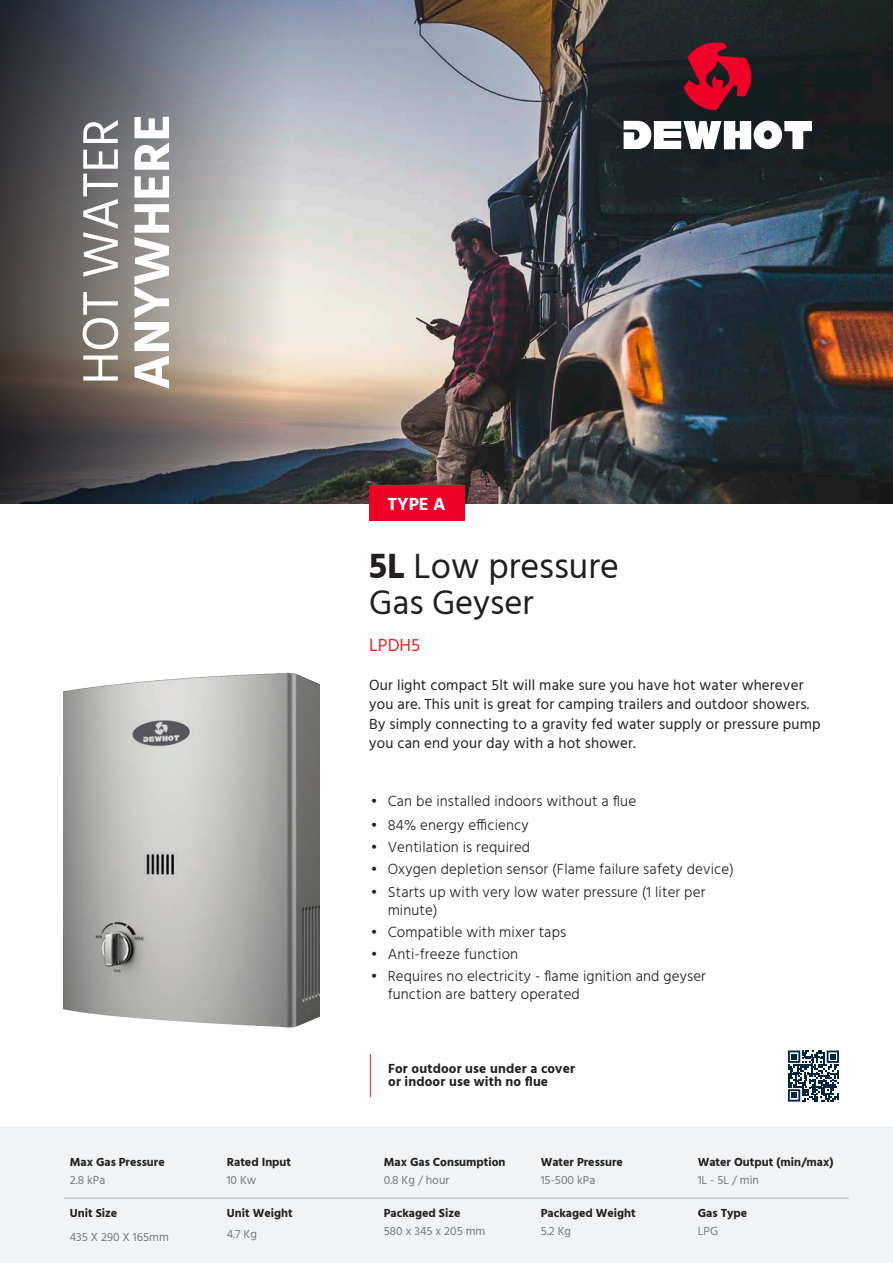
<style>
.page{position:relative;width:893px;height:1263px;background:#fff}
.page>*{position:absolute;margin:0;border:0;box-sizing:border-box;transform-origin:0 0}
.t1{font:51.15px "Hind";color:#fff}
.t2{font:700 51.15px "Hind";color:#fff}
.new_header{font:36px "Hind";color:#231f20}
.new_header-2{font:34.5px "Hind";color:#231f20}
.new_header-3{font:700 18px "Hind";color:#fff}
.new_header-4{font:18px "Hind";color:#ee1d23}
.t3{font:300 15px/18px "Hind";letter-spacing:.01em;color:#231f20}
.t4{font:15px/19.5px "Hind";letter-spacing:.01em;color:#231f20}
.Paragraph_Style_1{font:700 13.5px/13.5px "Hind";letter-spacing:.01em;color:#231f20}
.Table_header_new{font:700 12px "Hind";color:#231f20}
.Table_body_new{font:12px/24px "Hind";color:#76787b}
.s1{font-weight:700;color:#231f20}
.s2{font-style:inherit}
.s3{font-weight:700}
</style>
<div class="page">
<div style="left:0;top:1127px;width:893px;height:136px;background:#f2f3f4"></div>
<img style="left:680px;top:0;width:213px;height:503px">
<img style="left:0;top:0;width:680px;height:503px">
<svg style="left:683px;top:42px;width:69px;height:68px;background:#8f0e25"></svg>
<svg style="left:624px;top:121px;width:188px;height:28px"></svg>
<div style="left:369px;top:486px;width:96px;height:35px;background:#ef0027"></div>
<img style="left:64px;top:673px;width:256px;height:355px">
<svg style="left:788px;top:1050px;width:51px;height:51px"></svg>
<hr style="left:64px;top:1198px;width:157px;height:1px;background:#b5b6b9">
<hr style="left:221px;top:1198px;width:157px;height:1px;background:#b5b6b9">
<hr style="left:378px;top:1198px;width:157px;height:1px;background:#b5b6b9">
<hr style="left:535px;top:1198px;width:157px;height:1px;background:#b5b6b9">
<hr style="left:692px;top:1198px;width:157px;height:1px;background:#b5b6b9">
<hr style="left:370px;top:1054px;width:1px;height:43px;background:#ee1d23">
<p class="t1" style="left:67px;top:384px;width:267px;rotate:-90deg">HOT WATER</p>
<p class="t2" style="left:121px;top:390px;width:277px;rotate:-90deg">ANYWHERE</p>
<p class="Table_header_new" style="left:70px;top:1155px;width:96px">Max Gas Pressure</p>
<p class="Table_body_new" style="left:70px;top:1168px;width:37px">2.8 kPa</p>
<p class="Table_header_new" style="left:227px;top:1155px;width:66px">Rated Input</p>
<p class="Table_body_new" style="left:227px;top:1168px;width:31px">10 Kw</p>
<p class="Table_body_new" style="left:70px;top:1201px;width:101px"><span class="s1">Unit Size<br></span>435 X 290 X 16<span class="s2">5mm</span></p>
<p class="Table_header_new" style="left:227px;top:1205px;width:67px">Unit Weight</p>
<p class="Table_body_new" style="left:227px;top:1222px;width:32px">4.7 Kg</p>
<p class="new_header-3" style="left:387px;top:493px;width:60px">TYPE A</p>
<p class="new_header" style="left:369px;top:542px;width:251px"><span class="s3">5L</span> Low pressure</p>
<p class="new_header-2" style="left:369px;top:579px;width:166px">Gas Geyser</p>
<p class="new_header-4" style="left:369px;top:632px;width:53px">LPDH5</p>
<p class="t4" style="left:369px;top:676px;width:453px">Our light compact 5lt will make sure you have hot water wherever you are. This unit is great for camping trailers and outdoor showers.<br>By simply connecting to a gravity fed water supply or pressure pump you can end your day with a hot shower.</p>
<p class="t3" style="left:371px;top:793px;width:267px">• Can be installed indoors without a flue</p>
<p class="t3" style="left:371px;top:817px;width:159px">• 84% energy efficiency</p>
<p class="t3" style="left:371px;top:839px;width:161px">• Ventilation is required</p>
<p class="t3" style="left:371px;top:861px;width:365px">• Oxygen depletion sensor (Flame failure safety device)</p>
<p class="t3" style="left:388px;top:883px;width:319px;text-indent:-17px">• Starts up with very low water pressure (1 liter per minute)</p>
<p class="t3" style="left:371px;top:924px;width:197px">• Compatible with mixer taps</p>
<p class="t3" style="left:371px;top:946px;width:149px">• Anti-freeze function</p>
<p class="t3" style="left:388px;top:968px;width:320px;text-indent:-17px">• Requires no electricity - flame ignition and geyser function are battery operated</p>
<p class="Paragraph_Style_1" style="left:388px;top:1061px;width:188px">For outdoor use under a cover or indoor use with no flue</p>
<p class="Table_header_new" style="left:384px;top:1155px;width:123px">Max Gas Consumption</p>
<p class="Table_body_new" style="left:384px;top:1168px;width:67px">0.8 Kg / hour</p>
<p class="Table_header_new" style="left:541px;top:1155px;width:84px">Water Pressure</p>
<p class="Table_body_new" style="left:541px;top:1168px;width:56px">15-500 kPa</p>
<p class="Table_header_new" style="left:698px;top:1155px;width:137px">Water Output (min/max)</p>
<p class="Table_body_new" style="left:698px;top:1168px;width:63px">1L - 5L / min</p>
<p class="Table_header_new" style="left:384px;top:1205px;width:78px">Packaged Size</p>
<p class="Table_body_new" style="left:384px;top:1219px;width:103px">580 x 345 x 205 mm</p>
<p class="Table_header_new" style="left:541px;top:1205px;width:97px">Packaged Weight</p>
<p class="Table_body_new" style="left:541px;top:1219px;width:32px">5.2 Kg</p>
<p class="Table_header_new" style="left:698px;top:1205px;width:51px">Gas Type</p>
<p class="Table_body_new" style="left:698px;top:1219px;width:22px">LPG</p>
</div>
